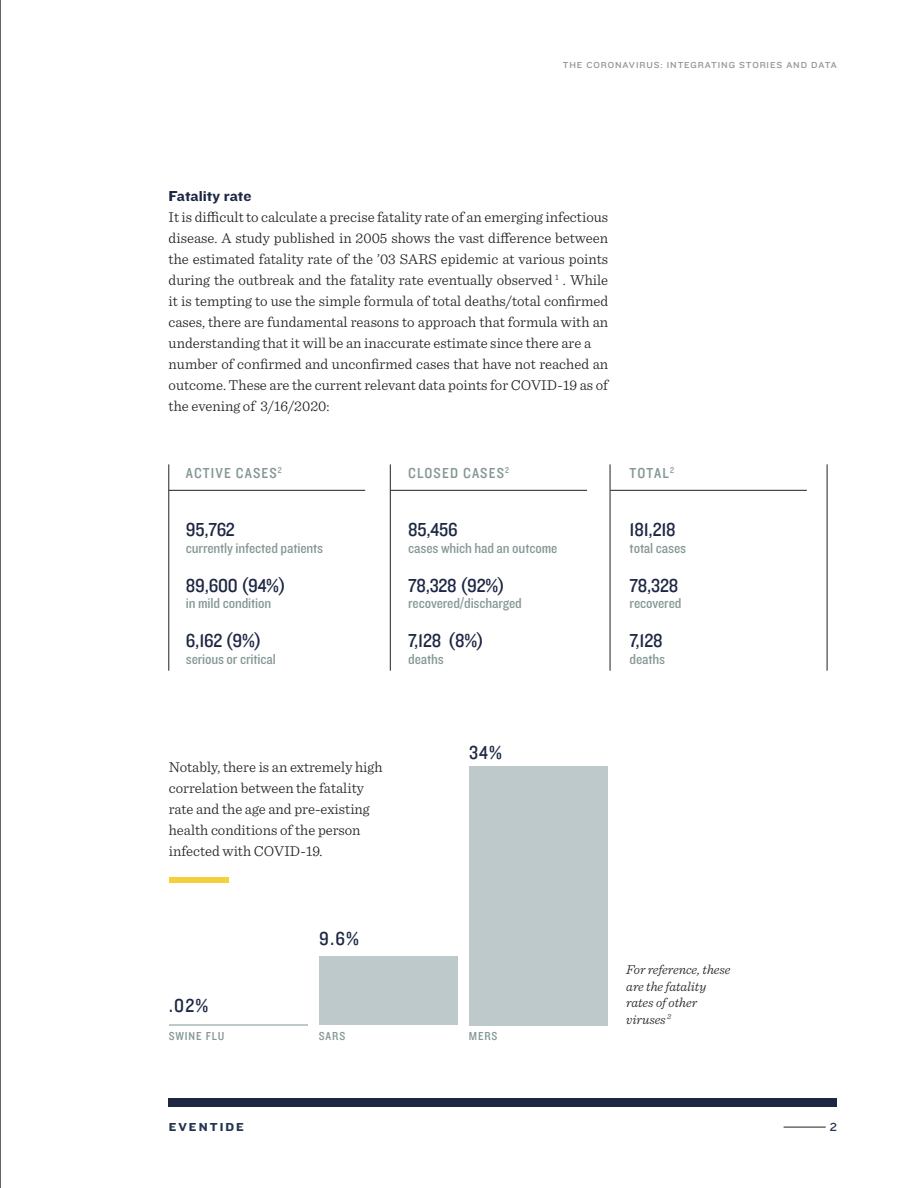
<style>
.page{position:relative;width:918px;height:1188px;background:#fff}
.page>*{position:absolute;margin:0;border:0;box-sizing:border-box;transform-origin:0 0}
.t1{font:19.5px "Knockout HTF30 Junior Welterwt";letter-spacing:-.01em;color:#1d2743}
.t2{font:300 15px/21px "Sentinel";color:#231f20;text-align:justify}
.t3{font:15px "Knockout HTF30 Junior Welterwt";letter-spacing:-.01em;color:#849795}
.t4{font:15px "Knockout HTF30 Junior Welterwt";letter-spacing:.075em;color:#849795}
.t5{font:15px "Knockout HTF52 Cruiserweight";color:#1d2743}
.t6{font:italic 300 13.5px/16.5px "Sentinel";letter-spacing:-.005em;color:#231f20}
.t7{font:12px "Knockout HTF30 Junior Welterwt";letter-spacing:.075em;color:#849795}
.t8{font:12px "Knockout HTF52 Cruiserweight";letter-spacing:.17em;color:#233552}
.t9{font:12px "Knockout HTF32 Junior Cruiserwt";color:#233552}
.t10{font:9px "Knockout HTF32 Junior Cruiserwt";letter-spacing:.1em;color:#939598}
</style>
<div class="page">
<hr style="left:0;top:0;width:1px;height:1188px;background:#231f20">
<div style="left:319px;top:957px;width:139px;height:68px;background:#bdc9ca"></div>
<div style="left:169px;top:1098px;width:668px;height:9px;background:#1d2743"></div>
<hr style="left:784px;top:1127px;width:42px;height:1px;background:#231f20">
<hr style="left:169px;top:464px;width:1px;height:207px;background:#231f20">
<hr style="left:390px;top:464px;width:1px;height:207px;background:#231f20">
<hr style="left:827px;top:464px;width:1px;height:207px;background:#231f20">
<hr style="left:610px;top:464px;width:1px;height:207px;background:#231f20">
<hr style="left:169px;top:490px;width:196px;height:1px;background:#231f20">
<hr style="left:391px;top:490px;width:196px;height:1px;background:#231f20">
<hr style="left:610px;top:490px;width:197px;height:1px;background:#231f20">
<div style="left:169px;top:877px;width:59px;height:5px;background:#f6cf3c"></div>
<hr style="left:169px;top:1024px;width:139px;height:1px;background:#bdc9ca">
<div style="left:469px;top:766px;width:139px;height:259px;background:#bdc9ca"></div>
<p class="t10" style="left:563px;top:60px;width:276px">THE CORONAVIRUS: INTEGRATING STORIES AND DATA</p>
<p class="t5" style="left:169px;top:188px;width:84px">Fatality rate</p>
<p class="t2" style="left:169px;top:205px;width:441px">It is difficult to calculate a precise fatality rate of an emerging infectious disease. A study published in 2005 shows the vast difference between the estimated fatality rate of the ’03 SARS epidemic at various points during the outbreak and the fatality rate eventually observed <sup>1</sup> . While it is tempting to use the simple formula of total deaths/total confirmed cases, there are fundamental reasons to approach that formula with an understanding that it will be an inaccurate estimate since there are a</p>
<p class="t2" style="left:169px;top:352px;width:441px">number of confirmed and unconfirmed cases that have not reached an outcome. These are the current relevant data points for COVID-19 as of the evening of 3/16/2020:</p>
<p class="t4" style="left:186px;top:465px;width:98px">ACTIVE CASES<sup>2</sup></p>
<p class="t1" style="left:186px;top:520px;width:50px">95,762</p>
<p class="t3" style="left:186px;top:540px;width:139px">currently infected patients</p>
<p class="t1" style="left:186px;top:575px;width:102px">89,600 (94%)</p>
<p class="t3" style="left:186px;top:595px;width:87px">in mild condition</p>
<p class="t1" style="left:186px;top:631px;width:77px">6,162 (9%)</p>
<p class="t3" style="left:186px;top:651px;width:91px">serious or critical</p>
<p class="t4" style="left:408px;top:465px;width:102px">CLOSED CASES<sup>2</sup></p>
<p class="t1" style="left:408px;top:520px;width:51px">85,456</p>
<p class="t3" style="left:408px;top:540px;width:151px">cases which had an outcome</p>
<p class="t1" style="left:408px;top:575px;width:98px">78,328 (92%)</p>
<p class="t3" style="left:408px;top:595px;width:115px">recovered/discharged</p>
<p class="t1" style="left:408px;top:631px;width:77px">7,128 (8%)</p>
<p class="t3" style="left:408px;top:651px;width:37px">deaths</p>
<p class="t3" style="left:630px;top:465px;width:46px">TOTAL<sup>2</sup></p>
<p class="t1" style="left:630px;top:520px;width:48px">181,218</p>
<p class="t3" style="left:630px;top:540px;width:58px">total cases</p>
<p class="t1" style="left:630px;top:575px;width:50px">78,328</p>
<p class="t3" style="left:630px;top:595px;width:53px">recovered</p>
<p class="t1" style="left:630px;top:631px;width:35px">7,128</p>
<p class="t3" style="left:630px;top:651px;width:37px">deaths</p>
<p class="t2" style="left:169px;top:756px;width:215px;text-align:left">Notably, there is an extremely high correlation between the fatality rate and the age and pre-existing health conditions of the person infected with COVID-19.</p>
<p class="t1" style="left:169px;top:995px;width:41px">.02%</p>
<p class="t1" style="left:319px;top:928px;width:41px">9.6%</p>
<p class="t1" style="left:469px;top:742px;width:34px">34%</p>
<p class="t7" style="left:169px;top:1030px;width:57px">SWINE FLU</p>
<p class="t7" style="left:319px;top:1030px;width:28px">SARS</p>
<p class="t7" style="left:469px;top:1030px;width:30px">MERS</p>
<p class="t6" style="left:626px;top:961px;width:106px">For reference, these are the fatality rates of other viruses <sup>2</sup></p>
<p class="t8" style="left:169px;top:1120px;width:77px">EVENTIDE</p>
<p class="t9" style="left:830px;top:1120px;width:9px">2</p>
</div>
